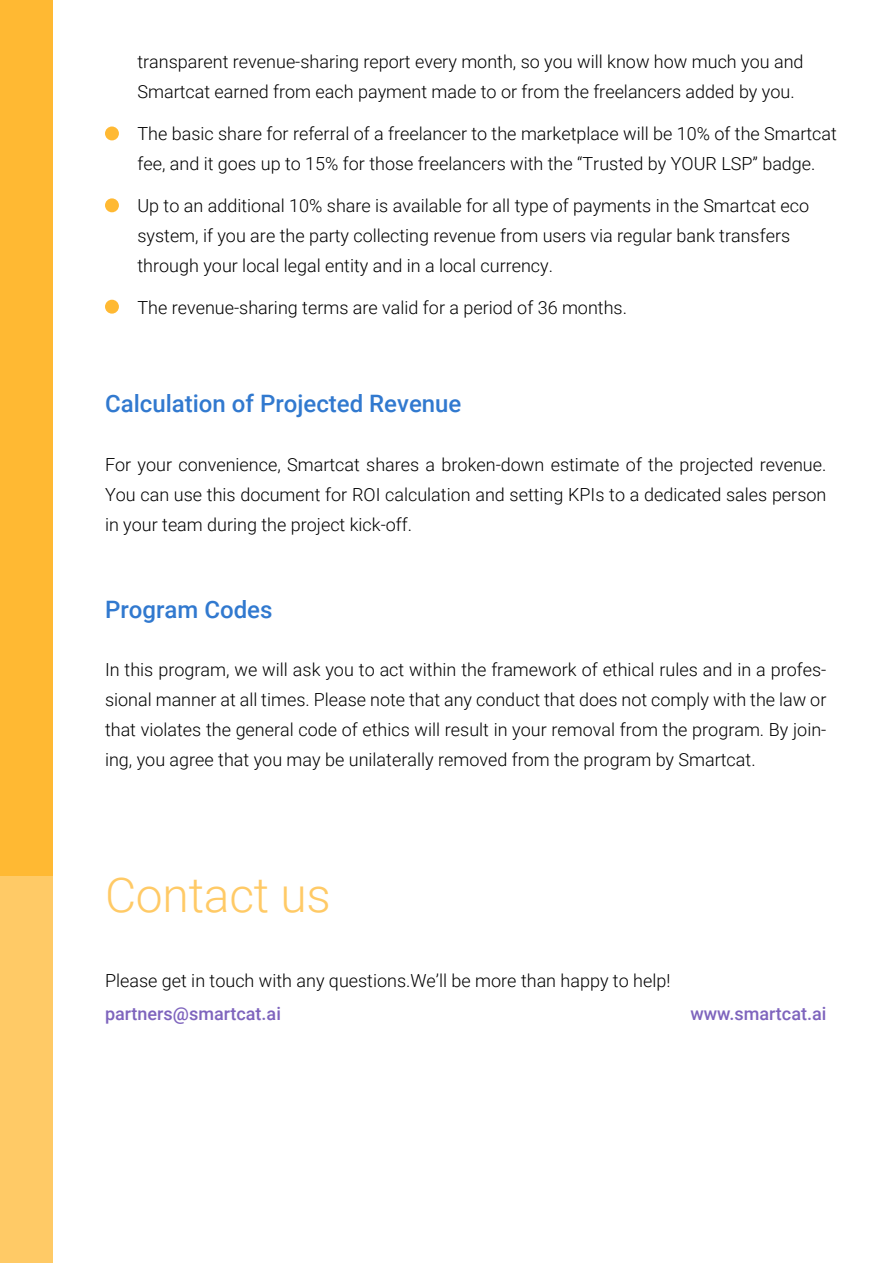
<style>
.page{position:relative;width:893px;height:1263px;background:#fff}
.page>*{position:absolute;margin:0;border:0;box-sizing:border-box;transform-origin:0 0}
.t1{font:300 48px "Roboto";letter-spacing:-.005em;color:#ffca66}
.t2{font:500 24px "Roboto";color:#3179cf}
.t3{font:300 18px/30px "Roboto";color:#000}
.t4{font:500 18px "Roboto";color:#7e64bd}
</style>
<div class="page">
<div style="left:0;top:0;width:52px;height:1050px;background:#ffb933"></div>
<div style="left:0;top:877px;width:52px;height:386px;background:#ffca66"></div>
<div style="left:105px;top:127px;width:14px;height:13px;background:#ffb933;border-radius:50%"></div>
<div style="left:105px;top:198px;width:14px;height:14px;background:#ffb933;border-radius:50%"></div>
<div style="left:105px;top:300px;width:14px;height:14px;background:#ffb933;border-radius:50%"></div>
<p class="t3" style="left:137px;top:46px;width:668px">transparent revenue-sharing report every month, so you will know how much you and<br>Smartcat earned from each payment made to or from the freelancers added by you.</p>
<p class="t3" style="left:137px;top:118px;width:701px">The basic share for referral of a freelancer to the marketplace will be 10% of the Smartcat fee, and it goes up to 15% for those freelancers with the “Trusted by YOUR LSP” badge.</p>
<p class="t3" style="left:137px;top:190px;width:673px">Up to an additional 10% share is available for all type of payments in the Smartcat eco system, if you are the party collecting revenue from users via regular bank transfers through your local legal entity and in a local currency.</p>
<p class="t3" style="left:137px;top:292px;width:491px">The revenue-sharing terms are valid for a period of 36 months.</p>
<h2 class="t2" style="left:105px;top:387px;width:358px">Calculation of Projected Revenue</h2>
<p class="t3" style="left:105px;top:449px;width:723px;text-align:justify">For your convenience, Smartcat shares a broken-down estimate of the projected revenue.<br>You can use this document for ROI calculation and setting KPIs to a dedicated sales person in your team during the project kick-off.</p>
<h2 class="t2" style="left:105px;top:592px;width:169px">Program Codes</h2>
<p class="t3" style="left:105px;top:654px;width:723px;text-align:justify">In this program, we will ask you to act within the framework of ethical rules and in a profes&shy;sional manner at all times. Please note that any conduct that does not comply with the law or that violates the general code of ethics will result in your removal from the program. By join&shy;ing, you agree that you may be unilaterally removed from the program by Smartcat.</p>
<h1 class="t1" style="left:105px;top:861px;width:227px">Contact us</h1>
<p class="t3" style="left:105px;top:964px;width:567px">Please get in touch with any questions.We’ll be more than happy to help!</p>
<p class="t4" style="left:105px;top:1001px;width:177px">partners@smartcat.ai</p>
<p class="t4" style="left:690px;top:1001px;width:138px">www.smartcat.ai</p>
</div>
